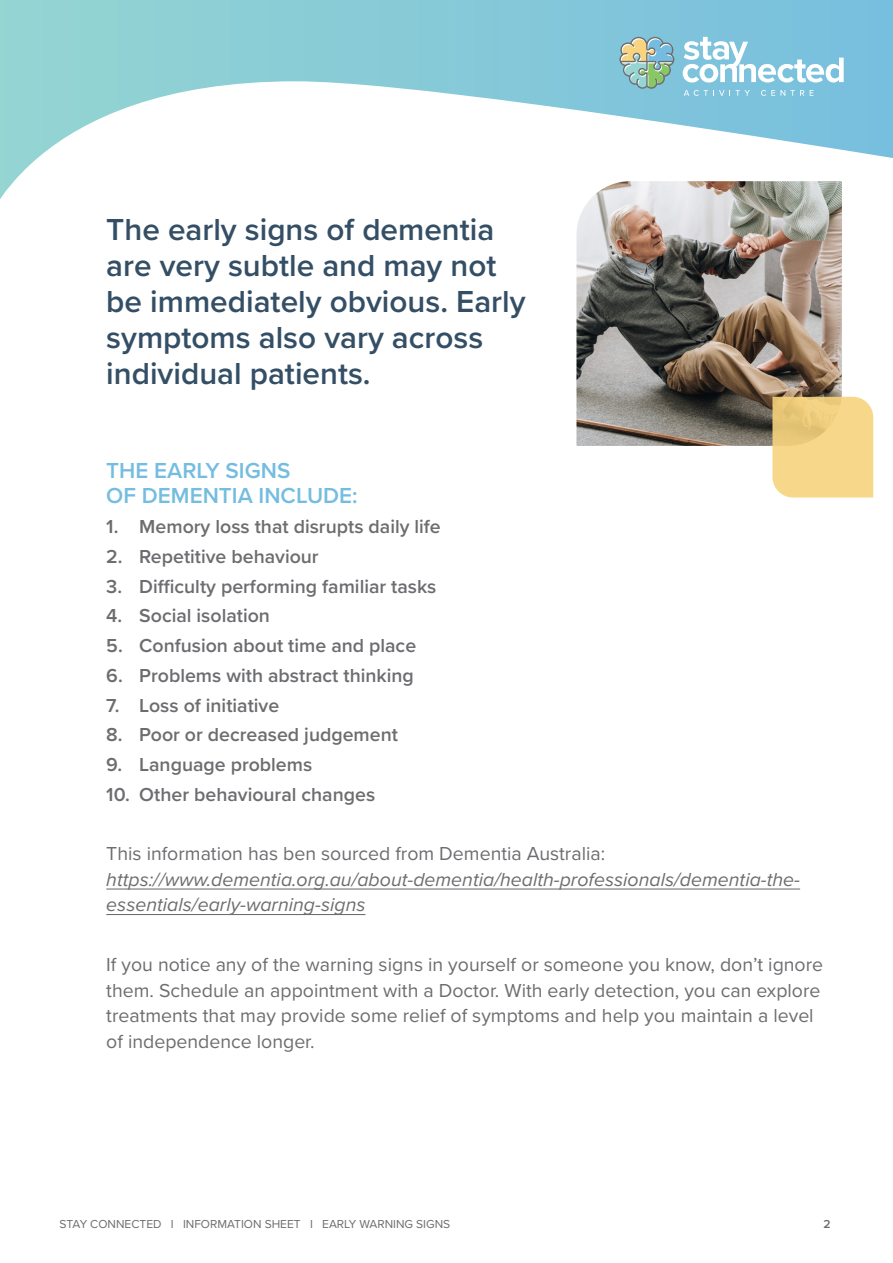
<style>
.page{position:relative;width:893px;height:1263px;background:#fff}
.page>*{position:absolute;margin:0;border:0;box-sizing:border-box;transform-origin:0 0}
.t1{font:600 31.5px/36px "Proxima Nova";color:#344f65}
.t2{font:600 22.5px/25.5px "Proxima Nova";color:#75bde0}
.t3{font:600 19.5px "Proxima Nova";color:#6c6d70}
.t4{font:19.5px/25.5px "Proxima Nova";color:#6c6d70}
.t5{font:italic 19.5px/25.5px "Proxima Nova";color:#6c6d70}
.t6{font:12px "Proxima Nova";color:#6c6d70}
.t7{font:600 12px "Proxima Nova";color:#6c6d70}
.s1{font-style:normal}
</style>
<div class="page">
<div style="left:0;top:0;width:893px;height:215px;background:linear-gradient(to right,#94d4d2,#77bfde)"></div>
<svg style="left:0;top:81px;width:893px;height:417px"></svg>
<svg style="left:619px;top:37px;width:56px;height:52px;background:#97bbb0"></svg>
<svg style="left:684px;top:90px;width:46px;height:6px"></svg>
<svg style="left:736px;top:90px;width:14px;height:6px"></svg>
<svg style="left:761px;top:90px;width:43px;height:6px"></svg>
<svg style="left:810px;top:90px;width:3px;height:6px"></svg>
<svg style="left:683px;top:37px;width:161px;height:46px"></svg>
<hr style="left:106px;top:888px;width:694px;height:1px;background:#6c6d70">
<hr style="left:106px;top:914px;width:259px;height:1px;background:#6c6d70">
<img style="left:576px;top:181px;width:266px;height:265px">
<svg style="left:772px;top:397px;width:101px;height:100px;background:#f3d487"></svg>
<p class="t1" style="left:106px;top:211px;width:421px">The early signs of dementia are very subtle and may not be immediately obvious. Early symptoms also vary across individual patients.</p>
<p class="t2" style="left:106px;top:457px;width:253px">THE EARLY SIGNS<br>OF DEMENTIA INCLUDE:</p>
<p class="t3" style="left:106px;top:512px;width:336px">1. Memory loss that disrupts daily life</p>
<p class="t3" style="left:106px;top:542px;width:214px">2. Repetitive behaviour</p>
<p class="t3" style="left:106px;top:572px;width:332px">3. Difficulty performing familiar tasks</p>
<p class="t3" style="left:106px;top:601px;width:165px">4. Social isolation</p>
<p class="t3" style="left:106px;top:631px;width:311px">5. Confusion about time and place</p>
<p class="t3" style="left:106px;top:661px;width:309px">6. Problems with abstract thinking</p>
<p class="t3" style="left:106px;top:691px;width:174px">7. Loss of initiative</p>
<p class="t3" style="left:106px;top:720px;width:293px">8. Poor or decreased judgement</p>
<p class="t3" style="left:106px;top:750px;width:207px">9. Language problems</p>
<p class="t3" style="left:106px;top:780px;width:270px">10. Other behavioural changes</p>
<p class="t5" style="left:106px;top:840px;width:695px"><span class="s1">This information has ben sourced from Dementia Australia: </span>https://www.dementia.org.au/about-dementia/health-professionals/dementia-the&shy;essentials/early-warning-signs</p>
<p class="t4" style="left:106px;top:951px;width:718px">If you notice any of the warning signs in yourself or someone you know, don’t ignore them. Schedule an appointment with a Doctor. With early detection, you can explore treatments that may provide some relief of symptoms and help you maintain a level of independence longer.</p>
<p class="t6" style="left:60px;top:1215px;width:392px">STAY CONNECTED I INFORMATION SHEET I EARLY WARNING SIGNS</p>
<p class="t7" style="left:823px;top:1215px;width:9px">2</p>
</div>
